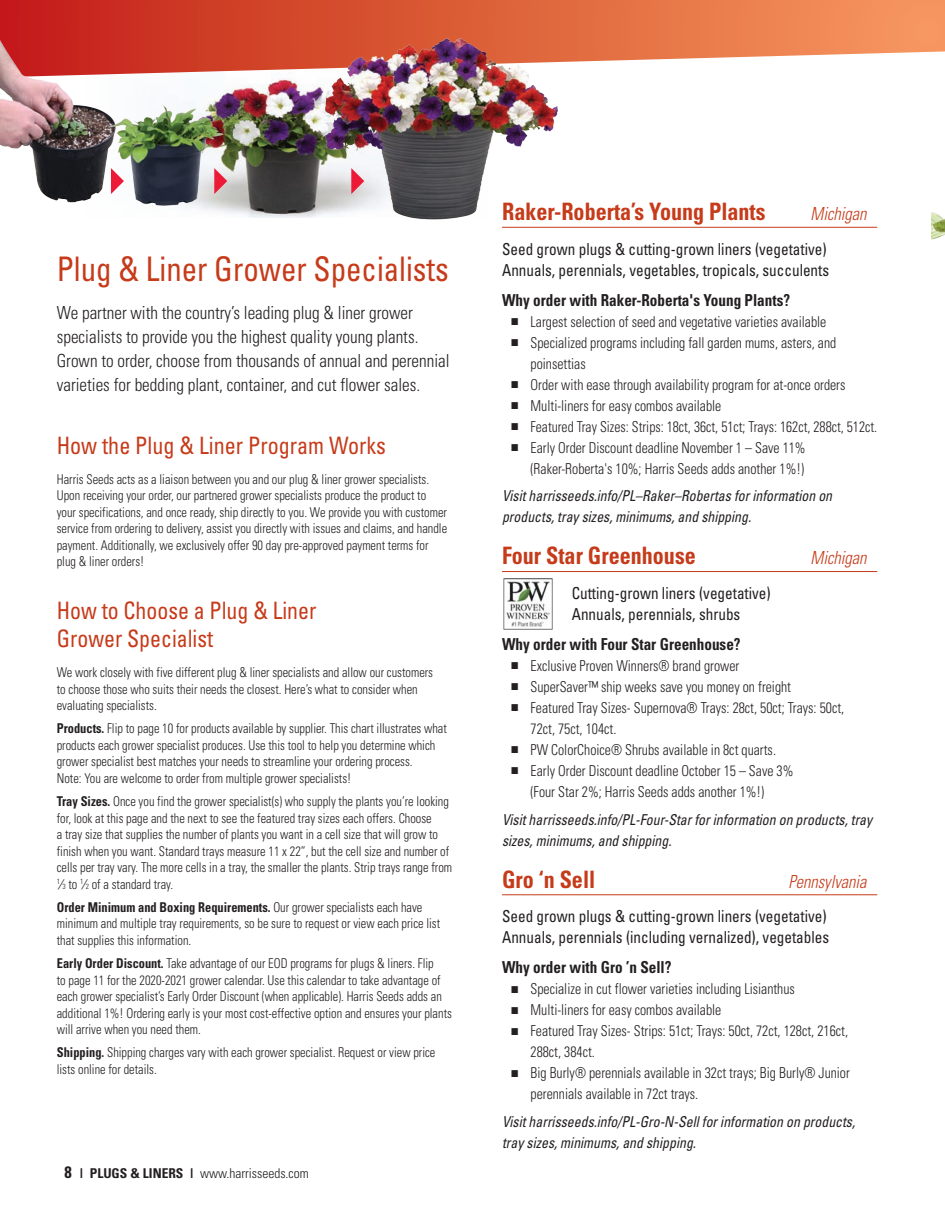
<style>
.page{position:relative;width:945px;height:1215px;background:#fff}
.page>*{position:absolute;margin:0;border:0;box-sizing:border-box;transform-origin:0 0}
.SubGenus_2020{font:condensed 33.9px "Univers";color:#c63b1a;scale:.91 1}
.SubGenus_2020-2{font:condensed 24px "Univers";color:#c63b1a;scale:.91 1}
.SubGenus_2020-3{font:condensed 24px "Univers";color:#c63b1a;scale:.92 1}
.Name{font:700 condensed 24px "Univers";color:#c63b1a;scale:.92 1}
.SubGenus_2020-4{font:700 condensed 24px "Univers";color:#c63b1a;scale:.92 1}
.SubGenus_2020-5{font:300 condensed 18px/24px "Univers";color:#231f20;scale:.95 1}
.Name-2{font:italic 300 condensed 18px "Univers";color:#c63b1a;scale:.92 1}
.SubGenus_2020-6{font:italic 300 condensed 18px "Univers";color:#c63b1a;scale:.92 1}
.SubGenus_2020-7{font:condensed 16.5px "Univers";color:#231f20;scale:.92 1}
.SubGenus_2020-8{font:700 condensed 16.5px "Univers";color:#231f20;scale:.92 1}
.SubGenus_2020-9{font:300 condensed 15px/21px "Univers";color:#231f20;scale:.92 1}
.SubGenus_2020-10{font:italic condensed 15px/21px "Univers";color:#231f20;scale:.92 1}
.SubGenus_2020-11{font:300 condensed 15px "Univers";color:#231f20;scale:.91 1}
.SubGenus_2020-12{font:300 condensed 13.5px/16.5px "Univers";color:#231f20;scale:.92 1}
.SubGenus_2020-13{font:300 condensed 13.5px "Univers";color:#231f20}
.s1{font-weight:700}
.s2{font-size:7.35px}
.s3{font-weight:700;font-size:16.5px}
.s4{font-family:"Proxima Nova";font-weight:400;font-stretch:normal;font-size:12px}
</style>
<div class="page">
<img style="left:219px;top:78px;width:79px;height:139px">
<img style="left:932px;top:212px;width:13px;height:28px">
<svg style="left:0;top:0;width:945px;height:75px"></svg>
<img style="left:503px;top:579px;width:50px;height:51px">
<hr style="left:502px;top:227px;width:375px;height:1px;background:#c63b1a">
<hr style="left:502px;top:571px;width:375px;height:1px;background:#c63b1a">
<hr style="left:502px;top:894px;width:375px;height:1px;background:#c63b1a">
<img style="left:0;top:34px;width:141px;height:169px">
<img style="left:103px;top:92px;width:124px;height:121px">
<img style="left:298px;top:0;width:274px;height:228px">
<svg style="left:111px;top:168px;width:13px;height:26px"></svg>
<svg style="left:214px;top:168px;width:13px;height:26px"></svg>
<svg style="left:351px;top:168px;width:13px;height:26px"></svg>
<p class="SubGenus_2020" style="left:57px;top:247px;width:432px">Plug &amp; Liner Grower Specialists</p>
<p class="SubGenus_2020-5" style="left:57px;top:301px;width:415px">We partner with the country’s leading plug &amp; liner grower specialists to provide you the highest quality young plants.<br>Grown to order, choose from thousands of annual and perennial varieties for bedding plant, container, and cut flower sales.</p>
<p class="SubGenus_2020-3" style="left:57px;top:430px;width:359px">How the Plug &amp; Liner Program Works</p>
<p class="SubGenus_2020-12" style="left:57px;top:470px;width:426px">Harris Seeds acts as a liaison between you and our plug &amp; liner grower specialists.<br>Upon receiving your order, our partnered grower specialists produce the product to your specifications, and once ready, ship directly to you. We provide you with customer service from ordering to delivery, assist you directly with issues and claims, and handle payment. Additionally, we exclusively offer 90 day pre-approved payment terms for plug &amp; liner orders!</p>
<p class="SubGenus_2020-2" style="left:57px;top:595px;width:287px">How to Choose a Plug &amp; Liner</p>
<p class="SubGenus_2020-2" style="left:57px;top:623px;width:173px">Grower Specialist</p>
<p class="SubGenus_2020-12" style="left:57px;top:664px;width:411px">We work closely with five different plug &amp; liner specialists and allow our customers to choose those who suits their needs the closest. Here’s what to consider when evaluating specialists.</p>
<p class="SubGenus_2020-12" style="left:57px;top:720px;width:426px"><span class="s1">Products.</span> Flip to page 10 for products available by supplier. This chart illustrates what products each grower specialist produces. Use this tool to help you determine which grower specialist best matches your needs to streamline your ordering process.<br>Note: You are welcome to order from multiple grower specialists!</p>
<p class="SubGenus_2020-12" style="left:57px;top:793px;width:431px"><span class="s1">Tray Sizes.</span> Once you find the grower specialist(s) who supply the plants you’re looking for, look at this page and the next to see the featured tray sizes each offers. Choose<br>a tray size that supplies the number of plants you want in a cell size that will grow to finish when you want. Standard trays measure 11 x 22”, but the cell size and number of cells per tray vary. The more cells in a tray, the smaller the plants. Strip trays range from <sup>1</sup>⁄<span class="s2">3</span> to <sup>1</sup>⁄<span class="s2">2</span> of a standard tray.</p>
<p class="SubGenus_2020-12" style="left:57px;top:899px;width:418px"><span class="s1">Order Minimum and Boxing Requirements.</span> Our grower specialists each have minimum and multiple tray requirements, so be sure to request or view each price list that supplies this information.</p>
<p class="SubGenus_2020-12" style="left:57px;top:955px;width:431px"><span class="s1">Early Order Discount.</span> Take advantage of our EOD programs for plugs &amp; liners. Flip<br>to page 11 for the 2020-2021 grower calendar. Use this calendar to take advantage of each grower specialist’s Early Order Discount (when applicable). Harris Seeds adds an additional 1%! Ordering early is your most cost-effective option and ensures your plants will arrive when you need them.</p>
<p class="SubGenus_2020-12" style="left:57px;top:1044px;width:413px"><span class="s1">Shipping.</span> Shipping charges vary with each grower specialist. Request or view price lists online for details.</p>
<p class="SubGenus_2020-13" style="left:65px;top:1165px;width:246px"><span class="s3">8</span> <span class="s1">| PLUGS &amp; LINERS |</span> www.harrisseeds.com</p>
<p class="SubGenus_2020-4" style="left:502px;top:197px;width:288px">Raker-Roberta’s Young Plants</p>
<p class="SubGenus_2020-6" style="left:810px;top:203px;width:62px">Michigan</p>
<p class="SubGenus_2020-7" style="left:502px;top:238px;width:354px">Seed grown plugs &amp; cutting-grown liners (vegetative)</p>
<p class="SubGenus_2020-7" style="left:502px;top:259px;width:357px">Annuals, perennials, vegetables, tropicals, succulents</p>
<p class="SubGenus_2020-8" style="left:502px;top:290px;width:315px">Why order with Raker-Roberta's Young Plants?</p>
<p class="SubGenus_2020-9" style="left:511px;top:311px;width:344px"><span class="s4">■</span> Largest selection of seed and vegetative varieties available</p>
<p class="SubGenus_2020-9" style="left:531px;top:332px;width:334px;text-indent:-19px"><span class="s4">■</span> Specialized programs including fall garden mums, asters, and poinsettias</p>
<p class="SubGenus_2020-9" style="left:511px;top:374px;width:365px"><span class="s4">■</span> Order with ease through availability program for at-once orders</p>
<p class="SubGenus_2020-9" style="left:511px;top:395px;width:230px"><span class="s4">■</span> Multi-liners for easy combos available</p>
<p class="SubGenus_2020-11" style="left:511px;top:417px;width:404px"><span class="s4">■</span> Featured Tray Sizes: Strips: 18ct, 36ct, 51ct; Trays: 162ct, 288ct, 512ct.</p>
<p class="SubGenus_2020-9" style="left:511px;top:437px;width:322px;text-align:right"><span class="s4">■</span> Early Order Discount deadline November 1 – Save 11% (Raker-Roberta's 10%; Harris Seeds adds another 1%!)</p>
<p class="SubGenus_2020-10" style="left:502px;top:485px;width:360px">Visit harrisseeds.info/PL–Raker–Robertas for information on products, tray sizes, minimums, and shipping.</p>
<p class="Name" style="left:502px;top:541px;width:212px">Four Star Greenhouse</p>
<p class="Name-2" style="left:810px;top:547px;width:62px">Michigan</p>
<p class="SubGenus_2020-7" style="left:572px;top:583px;width:218px">Cutting-grown liners (vegetative)</p>
<p class="SubGenus_2020-7" style="left:572px;top:604px;width:185px">Annuals, perennials, shrubs</p>
<p class="SubGenus_2020-8" style="left:502px;top:634px;width:261px">Why order with Four Star Greenhouse?</p>
<p class="SubGenus_2020-9" style="left:511px;top:655px;width:250px"><span class="s4">■</span> Exclusive Proven Winners® brand grower</p>
<p class="SubGenus_2020-9" style="left:511px;top:676px;width:306px"><span class="s4">■</span> SuperSaver™ ship weeks save you money on freight</p>
<p class="SubGenus_2020-9" style="left:531px;top:697px;width:343px;text-indent:-19px"><span class="s4">■</span> Featured Tray Sizes- Supernova® Trays: 28ct, 50ct; Trays: 50ct,<br>72ct, 75ct, 104ct.</p>
<p class="SubGenus_2020-9" style="left:511px;top:739px;width:290px"><span class="s4">■</span> PW ColorChoice® Shrubs available in 8ct quarts.</p>
<p class="SubGenus_2020-9" style="left:531px;top:760px;width:287px;text-indent:-19px"><span class="s4">■</span> Early Order Discount deadline October 15 – Save 3% (Four Star 2%; Harris Seeds adds another 1%!)</p>
<p class="SubGenus_2020-10" style="left:502px;top:808px;width:404px">Visit harrisseeds.info/PL-Four-Star for information on products, tray sizes, minimums, and shipping.</p>
<p class="Name" style="left:502px;top:864px;width:103px">Gro ‘n Sell</p>
<p class="Name-2" style="left:788px;top:871px;width:86px">Pennsylvania</p>
<p class="SubGenus_2020-7" style="left:502px;top:906px;width:354px">Seed grown plugs &amp; cutting-grown liners (vegetative)</p>
<p class="SubGenus_2020-7" style="left:502px;top:927px;width:357px">Annuals, perennials (including vernalized), vegetables</p>
<p class="SubGenus_2020-8" style="left:502px;top:957px;width:186px">Why order with Gro ’n Sell?</p>
<p class="SubGenus_2020-9" style="left:511px;top:978px;width:310px"><span class="s4">■</span> Specialize in cut flower varieties including Lisianthus</p>
<p class="SubGenus_2020-9" style="left:511px;top:999px;width:230px"><span class="s4">■</span> Multi-liners for easy combos available</p>
<p class="SubGenus_2020-9" style="left:531px;top:1020px;width:347px;text-indent:-19px"><span class="s4">■</span> Featured Tray Sizes- Strips: 51ct; Trays: 50ct, 72ct, 128ct, 216ct,<br>288ct, 384ct.</p>
<p class="SubGenus_2020-9" style="left:531px;top:1062px;width:349px;text-indent:-19px"><span class="s4">■</span> Big Burly® perennials available in 32ct trays; Big Burly® Junior perennials available in 72ct trays.</p>
<p class="SubGenus_2020-10" style="left:502px;top:1111px;width:385px">Visit harrisseeds.info/PL-Gro-N-Sell for information on products, tray sizes, minimums, and shipping.</p>
</div>
